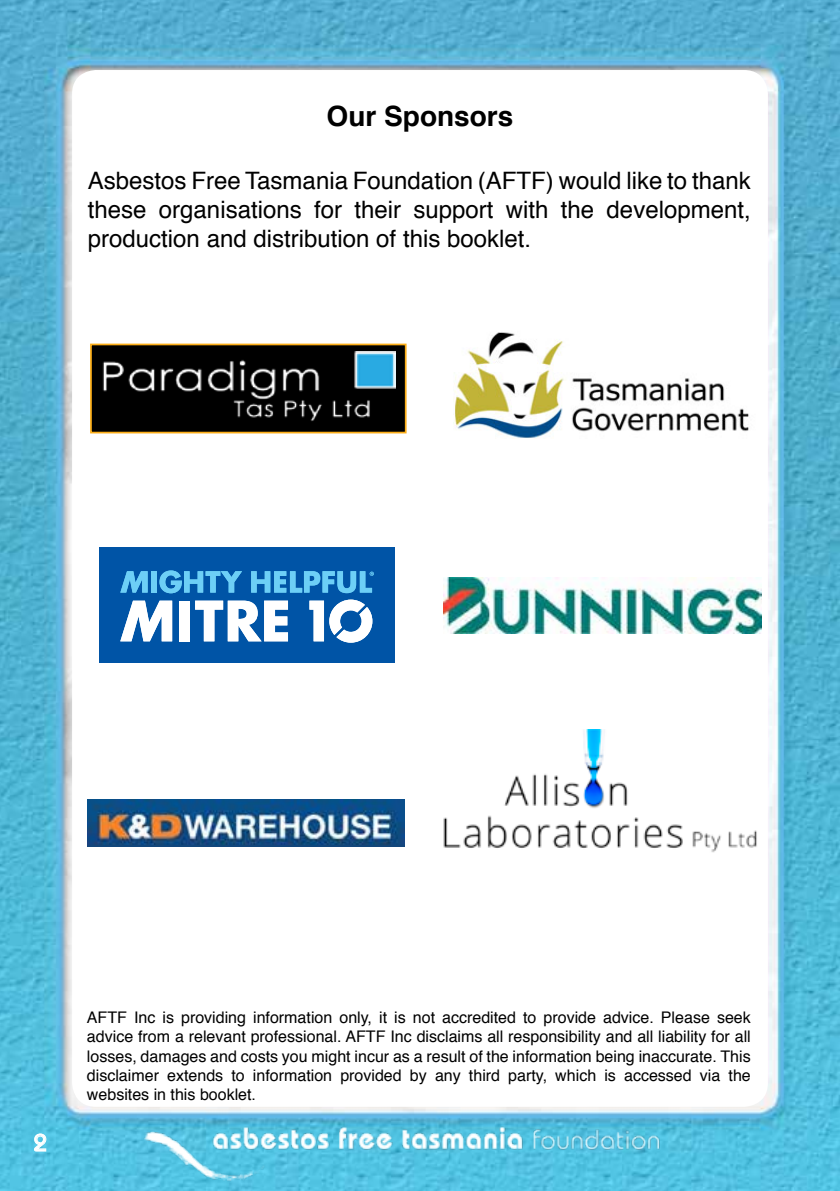
<style>
.page{position:relative;width:840px;height:1191px;background:#fff}
.page>*{position:absolute;margin:0;border:0;box-sizing:border-box;transform-origin:0 0}
.t1{font:700 28px "Helvetica";color:#000}
.t2{font:24px/28.8px "Helvetica";color:#000;text-align:justify}
.t3{font:500 24px "Bauhaus IT Cby BT";color:#fff}
.t4{font:16px/19.2px "Helvetica";color:#000;text-align:justify}
</style>
<div class="page">
<img style="left:0;top:0;width:839px;height:1191px">
<svg style="left:33px;top:1133px;width:14px;height:19px"></svg>
<img style="left:139px;top:1115px;width:538px;height:76px">
<div style="left:72px;top:70px;width:695px;height:1036px;background:#fff;border-radius:24px"></div>
<img style="left:443px;top:729px;width:314px;height:124px">
<img style="left:88px;top:800px;width:316px;height:47px">
<img style="left:453px;top:332px;width:296px;height:107px">
<div style="left:91px;top:344px;width:314px;height:88px;background:#000"></div>
<div style="left:90px;top:343px;width:316px;height:90px;border:2px solid #fbad18"></div>
<img style="left:102px;top:351px;width:293px;height:70px">
<img style="left:443px;top:577px;width:318px;height:56px">
<div style="left:99px;top:547px;width:295px;height:116px;background:#0054a6"></div>
<svg style="left:120px;top:600px;width:52px;height:41px"></svg>
<div style="left:179px;top:600px;width:11px;height:41px;background:#fff"></div>
<svg style="left:309px;top:599px;width:63px;height:43px"></svg>
<svg style="left:195px;top:600px;width:93px;height:41px"></svg>
<div style="left:151px;top:571px;width:6px;height:21px;background:#6dcff6"></div>
<svg style="left:159px;top:570px;width:83px;height:23px"></svg>
<svg style="left:120px;top:571px;width:28px;height:21px"></svg>
<svg style="left:251px;top:571px;width:123px;height:22px"></svg>
<h1 class="t1" style="left:326px;top:93px;width:188px">Our Sponsors</h1>
<h2 class="t2" style="left:88px;top:167px;width:664px">Asbestos Free Tasmania Foundation (AFTF) would like to thank these organisations for their support with the development, production and distribution of this booklet.</h2>
<h2 class="t3" style="left:34px;top:1128px;width:15px">2</h2>
<p class="t4" style="left:87px;top:1008px;width:665px">AFTF Inc is providing information only, it is not accredited to provide advice. Please seek advice from a relevant professional. AFTF Inc disclaims all responsibility and all liability for all losses, damages and costs you might incur as a result of the information being inaccurate. This disclaimer extends to information provided by any third party, which is accessed via the websites in this booklet.</p>
</div>
